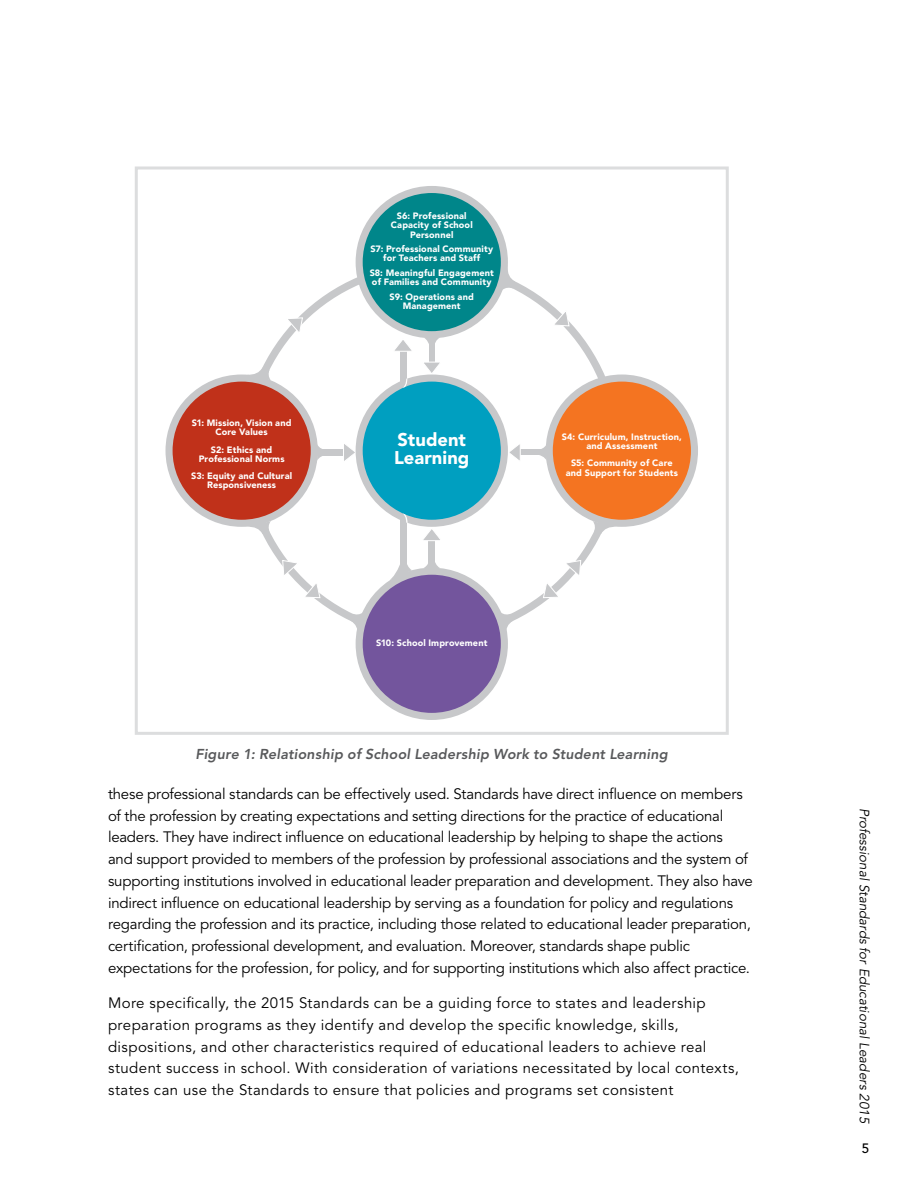
<style>
.page{position:relative;width:918px;height:1188px;background:#fff}
.page>*{position:absolute;margin:0;border:0;box-sizing:border-box;transform-origin:0 0}
.t1{font:900 18.3px/18.3px "Avenir LT Std";color:#fff}
.t2{font:15px/21.8px "Avenir LT Std";letter-spacing:-.01em;color:#000}
.t3{font:15px/21.8px "Avenir LT Std";letter-spacing:.025em;color:#000}
.t4{font:italic 800 14.25px "Avenir LT Std";letter-spacing:.01em;color:#58595b}
.t5{font:italic 13.5px "Avenir LT Std";color:#000}
.t6{font:500 13.5px "Avenir LT Std";color:#000}
.t7{font:900 9.15px/9.1px "Avenir LT Std";letter-spacing:.01em;color:#fff;text-align:center}
</style>
<div class="page">
<svg style="left:243px;top:262px;width:377px;height:359px"></svg>
<div style="left:400px;top:349px;width:6px;height:236px;background:#c7c8ca"></div>
<svg style="left:391px;top:337px;width:23px;height:16px"></svg>
<div style="left:302px;top:449px;width:44px;height:7px;background:#c7c8ca"></div>
<svg style="left:342px;top:441px;width:15px;height:22px"></svg>
<div style="left:518px;top:449px;width:42px;height:6px;background:#c7c8ca"></div>
<svg style="left:507px;top:441px;width:15px;height:22px"></svg>
<div style="left:166px;top:375px;width:152px;height:152px;background:#c7c8ca;border-radius:50%"></div>
<div style="left:546px;top:375px;width:152px;height:152px;background:#c7c8ca;border-radius:50%"></div>
<div style="left:356px;top:186px;width:152px;height:152px;background:#c7c8ca;border-radius:50%"></div>
<div style="left:356px;top:568px;width:152px;height:152px;background:#c7c8ca;border-radius:50%"></div>
<div style="left:356px;top:375px;width:152px;height:152px;background:#c7c8ca;border-radius:50%"></div>
<div style="left:173px;top:382px;width:138px;height:138px;background:#c0311a;border-radius:50%"></div>
<div style="left:363px;top:193px;width:138px;height:138px;background:#00868a;border-radius:50%"></div>
<div style="left:553px;top:382px;width:138px;height:138px;background:#f47421;border-radius:50%"></div>
<div style="left:363px;top:575px;width:138px;height:138px;background:#73559d;border-radius:50%"></div>
<div style="left:363px;top:382px;width:138px;height:138px;background:#009fc0;border-radius:50%"></div>
<svg style="left:285px;top:317px;width:19px;height:18px"></svg>
<svg style="left:552px;top:308px;width:18px;height:19px"></svg>
<svg style="left:282px;top:559px;width:39px;height:40px"></svg>
<svg style="left:542px;top:559px;width:40px;height:40px"></svg>
<svg style="left:390px;top:547px;width:22px;height:33px"></svg>
<svg style="left:538px;top:444px;width:9px;height:17px"></svg>
<svg style="left:317px;top:444px;width:8px;height:17px"></svg>
<svg style="left:247px;top:367px;width:24px;height:13px"></svg>
<svg style="left:503px;top:266px;width:12px;height:24px"></svg>
<svg style="left:500px;top:612px;width:13px;height:24px"></svg>
<svg style="left:350px;top:612px;width:13px;height:23px"></svg>
<svg style="left:593px;top:521px;width:24px;height:13px"></svg>
<svg style="left:247px;top:521px;width:24px;height:13px"></svg>
<svg style="left:403px;top:378px;width:5px;height:10px"></svg>
<svg style="left:403px;top:513px;width:5px;height:10px"></svg>
<div style="left:135px;top:166px;width:594px;height:569px;border:3px solid #dcddde"></div>
<p class="t7" style="left:192px;top:418px;width:101px">S1: Mission, Vision and<br>Core Values</p>
<p class="t7" style="left:199px;top:445px;width:87px">S2: Ethics and<br>Professional Norms</p>
<p class="t7" style="left:191px;top:471px;width:103px">S3: Equity and Cultural<br>Responsiveness</p>
<p class="t7" style="left:391px;top:211px;width:83px">S6: Professional<br>Capacity of School<br>Personnel</p>
<p class="t7" style="left:370px;top:244px;width:124px">S7: Professional Community for Teachers and Staff</p>
<p class="t7" style="left:370px;top:268px;width:126px;text-align:left">S8: Meaningful Engagement of Families and Community</p>
<p class="t7" style="left:390px;top:292px;width:86px">S9: Operations and<br>Management</p>
<p class="t1" style="left:394px;top:430px;width:77px">Student<br>Learning</p>
<p class="t7" style="left:562px;top:432px;width:121px">S4: Curriculum, Instruction, and Assessment</p>
<p class="t7" style="left:566px;top:459px;width:114px">S5: Community of Care and Support for Students</p>
<p class="t7" style="left:376px;top:638px;width:113px">S10: School Improvement</p>
<p class="t4" style="left:196px;top:746px;width:474px">Figure 1: Relationship of School Leadership Work to Student Learning</p>
<p class="t2" style="left:108px;top:783px;width:646px">these professional standards can be effectively used. Standards have direct influence on members of the profession by creating expectations and setting directions for the practice of educational leaders. They have indirect influence on educational leadership by helping to shape the actions<br>and support provided to members of the profession by professional associations and the system of supporting institutions involved in educational leader preparation and development. They also have indirect influence on educational leadership by serving as a foundation for policy and regulations regarding the profession and its practice, including those related to educational leader preparation, certification, professional development, and evaluation. Moreover, standards shape public expectations for the profession, for policy, and for supporting institutions which also affect practice.</p>
<p class="t3" style="left:108px;top:993px;width:633px">More specifically, the 2015 Standards can be a guiding force to states and leadership preparation programs as they identify and develop the specific knowledge, skills, dispositions, and other characteristics required of educational leaders to achieve real student success in school. With consideration of variations necessitated by local contexts, states can use the Standards to ensure that policies and programs set consistent</p>
<p class="t5" style="left:872px;top:808px;width:317px;rotate:90deg">Professional Standards for Educational Leaders 2015</p>
<p class="t6" style="left:862px;top:1141px;width:9px">5</p>
</div>
